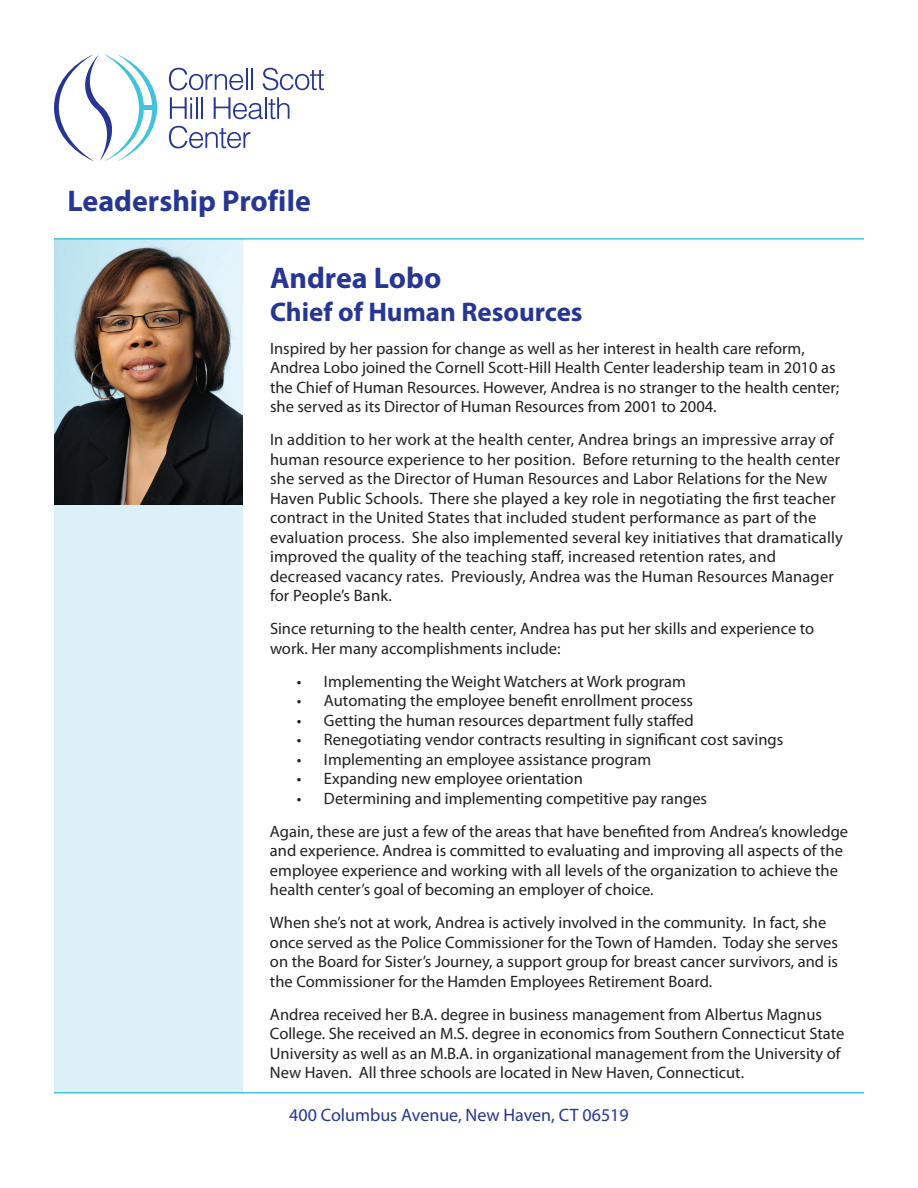
<style>
.page{position:relative;width:918px;height:1188px;background:#fff}
.page>*{position:absolute;margin:0;border:0;box-sizing:border-box;transform-origin:0 0}
.t1{font:700 30px "Myriad Pro";color:#263692}
.t2{font:700 27px "Myriad Pro";color:#263692}
.t3{font:18px "Myriad Pro";color:#263692}
.t4{font:16.5px/19.5px "Myriad Pro";color:#231f20}
</style>
<div class="page">
<div style="left:54px;top:238px;width:189px;height:854px;background:#dbf1f7"></div>
<img style="left:54px;top:240px;width:189px;height:264px">
<hr style="left:54px;top:238px;width:810px;height:2px;background:#42c3dc">
<hr style="left:54px;top:1092px;width:810px;height:2px;background:#42c3dc">
<svg style="left:54px;top:54px;width:103px;height:108px"></svg>
<svg style="left:169px;top:68px;width:74px;height:22px"></svg>
<hr style="left:246px;top:68px;width:2px;height:22px;background:#263692">
<hr style="left:251px;top:68px;width:2px;height:22px;background:#263692">
<svg style="left:263px;top:68px;width:61px;height:22px"></svg>
<svg style="left:170px;top:97px;width:22px;height:22px"></svg>
<hr style="left:196px;top:97px;width:2px;height:22px;background:#263692">
<hr style="left:201px;top:97px;width:2px;height:22px;background:#263692">
<svg style="left:214px;top:97px;width:49px;height:22px"></svg>
<hr style="left:265px;top:97px;width:2px;height:22px;background:#263692">
<svg style="left:269px;top:97px;width:20px;height:22px"></svg>
<svg style="left:169px;top:126px;width:81px;height:22px"></svg>
<h1 class="t1" style="left:68px;top:181px;width:245px">Leadership Profile</h1>
<h1 class="t1" style="left:270px;top:259px;width:173px">Andrea Lobo</h1>
<h2 class="t2" style="left:270px;top:294px;width:314px">Chief of Human Resources</h2>
<p class="t4" style="left:270px;top:338px;width:571px">Inspired by her passion for change as well as her interest in health care reform, Andrea Lobo joined the Cornell Scott-Hill Health Center leadership team in 2010 as the Chief of Human Resources. However, Andrea is no stranger to the health center; she served as its Director of Human Resources from 2001 to 2004.</p>
<p class="t4" style="left:270px;top:430px;width:574px">In addition to her work at the health center, Andrea brings an impressive array of human resource experience to her position. Before returning to the health center she served as the Director of Human Resources and Labor Relations for the New Haven Public Schools. There she played a key role in negotiating the first teacher contract in the United States that included student performance as part of the evaluation process. She also implemented several key initiatives that dramatically improved the quality of the teaching staff, increased retention rates, and decreased vacancy rates. Previously, Andrea was the Human Resources Manager for People’s Bank.</p>
<p class="t4" style="left:270px;top:619px;width:546px">Since returning to the health center, Andrea has put her skills and experience to work. Her many accomplishments include:</p>
<p class="t4" style="left:297px;top:671px;width:390px">• Implementing the Weight Watchers at Work program</p>
<p class="t4" style="left:297px;top:691px;width:398px">• Automating the employee benefit enrollment process</p>
<p class="t4" style="left:297px;top:710px;width:398px">• Getting the human resources department fully staffed</p>
<p class="t4" style="left:297px;top:730px;width:488px">• Renegotiating vendor contracts resulting in significant cost savings</p>
<p class="t4" style="left:297px;top:749px;width:356px">• Implementing an employee assistance program</p>
<p class="t4" style="left:297px;top:769px;width:287px">• Expanding new employee orientation</p>
<p class="t4" style="left:270px;top:782px;width:580px;line-height:33px;text-indent:27px">• Determining and implementing competitive pay ranges<br>Again, these are just a few of the areas that have benefited from Andrea’s knowledge</p>
<p class="t4" style="left:270px;top:841px;width:575px">and experience. Andrea is committed to evaluating and improving all aspects of the employee experience and working with all levels of the organization to achieve the health center’s goal of becoming an employer of choice.</p>
<p class="t4" style="left:270px;top:913px;width:570px">When she’s not at work, Andrea is actively involved in the community. In fact, she once served as the Police Commissioner for the Town of Hamden. Today she serves on the Board for Sister’s Journey, a support group for breast cancer survivors, and is the Commissioner for the Hamden Employees Retirement Board.</p>
<p class="t4" style="left:270px;top:1004px;width:576px">Andrea received her B.A. degree in business management from Albertus Magnus College. She received an M.S. degree in economics from Southern Connecticut State University as well as an M.B.A. in organizational management from the University of New Haven. All three schools are located in New Haven, Connecticut.</p>
<p class="t3" style="left:289px;top:1103px;width:341px">400 Columbus Avenue, New Haven, CT 06519</p>
</div>
